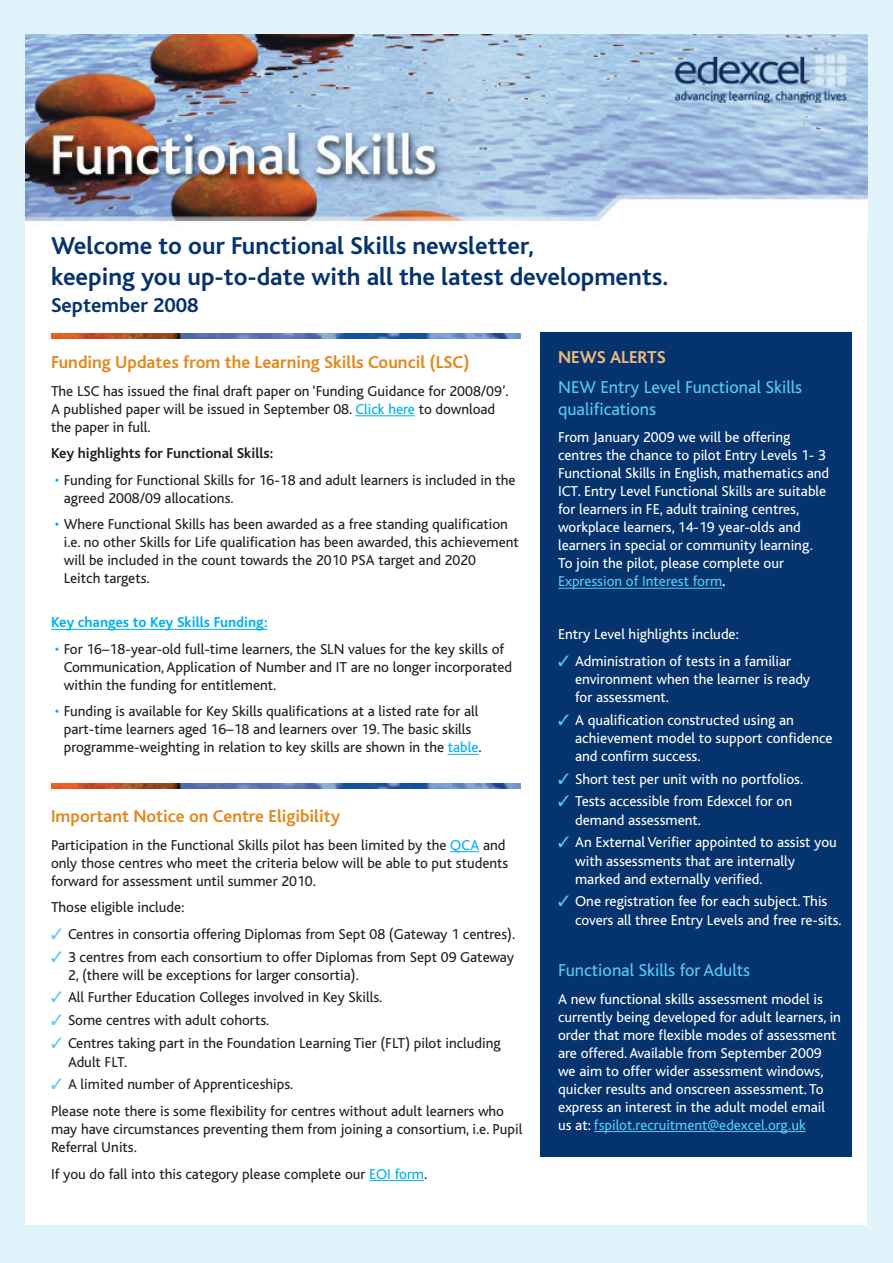
<style>
.page{position:relative;width:893px;height:1263px;background:#e1f4fc}
.page>*{position:absolute;margin:0;border:0;box-sizing:border-box;transform-origin:0 0}
.t1{font:700 25.5px/30.6px "Bliss";color:#05336e}
.t2{font:700 21px "Bliss";color:#05336e}
.t3{font:700 18px "Bliss";color:#e18a1f}
.t4{font:18px/21.6px "Bliss";color:#56cbf5}
.t5{font:700 18px "Bliss";color:#efba7c}
.t6{font:15px/18px "Bliss";color:#231f20}
.t7{font:15px/18px "Bliss";color:#fff}
.t8{font:700 15px "Bliss";color:#231f20}
.t9{font:700 15px "Bliss";color:#00aeef}
.s1{color:#00aeef}
.s2{color:#56cbf5}
.s3{font-weight:700}
</style>
<div class="page">
<div style="left:26px;top:34px;width:841px;height:1191px;background:#fff"></div>
<img style="left:26px;top:34px;width:841px;height:188px">
<img style="left:51px;top:333px;width:469px;height:5px">
<hr style="left:355px;top:416px;width:60px;height:1px;background:#00aeef">
<hr style="left:51px;top:629px;width:217px;height:1px;background:#00aeef">
<hr style="left:448px;top:754px;width:31px;height:1px;background:#00aeef">
<div style="left:540px;top:332px;width:311px;height:825px;background:#05336e"></div>
<hr style="left:558px;top:588px;width:164px;height:1px;background:#56cbf5">
<hr style="left:594px;top:1131px;width:212px;height:1px;background:#56cbf5">
<img style="left:51px;top:784px;width:469px;height:5px">
<svg style="left:450px;top:851px;width:29px;height:1px"></svg>
<hr style="left:369px;top:1180px;width:55px;height:1px;background:#00aeef">
<h1 class="t1" style="left:51px;top:233px;width:619px">Welcome to our Functional Skills newsletter,<br>keeping you up-to-date with all the latest developments.</h1>
<h2 class="t2" style="left:51px;top:297px;width:149px">September 2008</h2>
<p class="t3" style="left:51px;top:355px;width:420px">Funding Updates from the Learning Skills Council (LSC)</p>
<p class="t6" style="left:51px;top:383px;width:459px">The LSC has issued the final draft paper on ‘Funding Guidance for 2008/09’.<br>A published paper will be issued in September 08. <span class="s1">Click here</span> to download the paper in full.</p>
<p class="t8" style="left:51px;top:448px;width:224px">Key highlights for Functional Skills:</p>
<p class="t6" style="left:64px;top:472px;width:453px;text-indent:-9px"><span class="s1">•</span> Funding for Functional Skills for 16-18 and adult learners is included in the agreed 2008/09 allocations.</p>
<p class="t6" style="left:64px;top:517px;width:457px;text-indent:-9px"><span class="s1">•</span> Where Functional Skills has been awarded as a free standing qualification i.e. no other Skills for Life qualification has been awarded, this achievement will be included in the count towards the 2010 PSA target and 2020<br>Leitch targets.</p>
<p class="t9" style="left:51px;top:617px;width:218px">Key changes to Key Skills Funding:</p>
<p class="t6" style="left:64px;top:641px;width:450px;text-indent:-9px"><span class="s1">•</span> For 16–18-year-old full-time learners, the SLN values for the key skills of<br>Communication, Application of Number and IT are no longer incorporated within the funding for entitlement.</p>
<p class="t6" style="left:64px;top:704px;width:419px;text-indent:-9px"><span class="s1">•</span> Funding is available for Key Skills qualifications at a listed rate for all part-time learners aged 16–18 and learners over 19. The basic skills programme-weighting in relation to key skills are shown in the <span class="s1">table</span>.</p>
<p class="t5" style="left:558px;top:350px;width:109px">NEWS ALERTS</p>
<p class="t4" style="left:558px;top:378px;width:246px">NEW Entry Level Functional Skills qualifications</p>
<p class="t7" style="left:558px;top:430px;width:273px">From January 2009 we will be offering centres the chance to pilot Entry Levels 1- 3<br>Functional Skills in English, mathematics and ICT. Entry Level Functional Skills are suitable for learners in FE, adult training centres, workplace learners, 14-19 year-olds and learners in special or community learning.<br>To join the pilot, please complete our <span class="s2">Expression of Interest form</span><span class="s3">.</span></p>
<p class="t7" style="left:558px;top:627px;width:182px">Entry Level highlights include:</p>
<p class="t7" style="left:575px;top:653px;width:237px;text-indent:-17px"><span class="s2">✓</span> Administration of tests in a familiar environment when the learner is ready for assessment.</p>
<p class="t7" style="left:575px;top:712px;width:259px;text-indent:-17px"><span class="s2">✓</span> A qualification constructed using an achievement model to support confidence and confirm success.</p>
<p class="t7" style="left:558px;top:771px;width:247px"><span class="s2">✓</span> Short test per unit with no portfolios.</p>
<p class="t7" style="left:575px;top:793px;width:218px;line-height:18.6px;text-indent:-17px"><span class="s2">✓</span> Tests accessible from Edexcel for on demand assessment.</p>
<p class="t7" style="left:575px;top:834px;width:263px;text-indent:-17px"><span class="s2">✓</span> An External Verifier appointed to assist you with assessments that are internally marked and externally verified.</p>
<p class="t7" style="left:575px;top:893px;width:268px;line-height:18.6px;text-indent:-17px"><span class="s2">✓</span> One registration fee for each subject. This covers all three Entry Levels and free re-sits.</p>
<p class="t4" style="left:558px;top:961px;width:194px">Functional Skills for Adults</p>
<p class="t7" style="left:558px;top:991px;width:284px">A new functional skills assessment model is currently being developed for adult learners, in order that more flexible modes of assessment are offered. Available from September 2009 we aim to offer wider assessment windows, quicker results and onscreen assessment. To express an interest in the adult model email us at: <span class="s2">fspilot.recruitment@edexcel.org.uk</span></p>
<p class="t3" style="left:51px;top:809px;width:291px">Important Notice on Centre Eligibility</p>
<p class="t6" style="left:51px;top:837px;width:459px">Participation in the Functional Skills pilot has been limited by the <span class="s1">QCA</span> and only those centres who meet the criteria below will be able to put students forward for assessment until summer 2010.</p>
<p class="t6" style="left:51px;top:900px;width:135px">Those eligible include:</p>
<p class="t6" style="left:51px;top:926px;width:466px"><span class="s2">✓</span> Centres in consortia offering Diplomas from Sept 08 (Gateway 1 centres).</p>
<p class="t6" style="left:68px;top:949px;width:448px;line-height:18.6px;text-indent:-17px"><span class="s2">✓</span> 3 centres from each consortium to offer Diplomas from Sept 09 Gateway<br>2, (there will be exceptions for larger consortia).</p>
<p class="t6" style="left:51px;top:990px;width:333px"><span class="s2">✓</span> All Further Education Colleges involved in Key Skills.</p>
<p class="t6" style="left:51px;top:1013px;width:220px"><span class="s2">✓</span> Some centres with adult cohorts.</p>
<p class="t6" style="left:68px;top:1035px;width:434px;line-height:18.6px;text-indent:-17px"><span class="s2">✓</span> Centres taking part in the Foundation Learning Tier (FLT) pilot including<br>Adult FLT.</p>
<p class="t6" style="left:51px;top:1072px;width:455px;line-height:27.2px"><span class="s2">✓</span> A limited number of Apprenticeships.<br>Please note there is some flexibility for centres without adult learners who</p>
<p class="t6" style="left:51px;top:1121px;width:473px">may have circumstances preventing them from joining a consortium, i.e. Pupil<br>Referral Units.</p>
<p class="t6" style="left:51px;top:1166px;width:378px">If you do fall into this category please complete our <span class="s1">EOI form</span>.</p>
</div>
